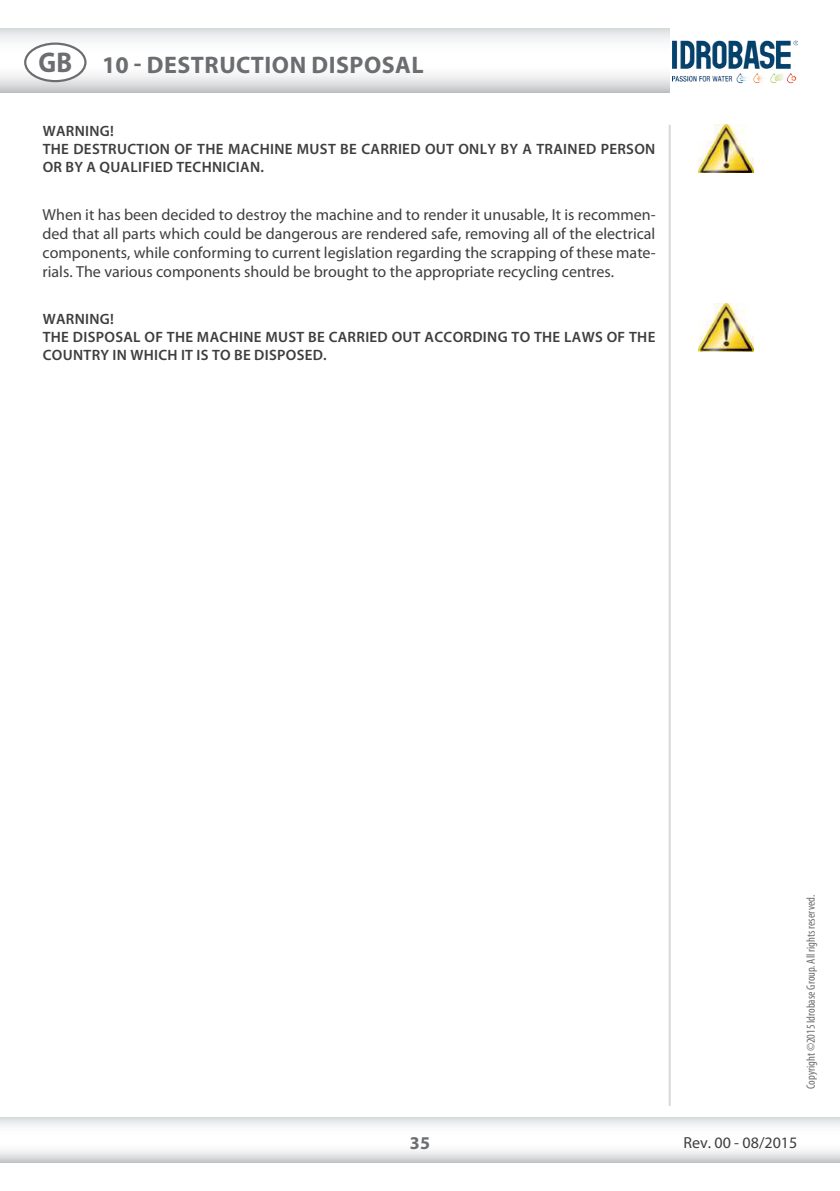
<style>
.page{position:relative;width:840px;height:1191px;background:#fff}
.page>*{position:absolute;margin:0;border:0;box-sizing:border-box;transform-origin:0 0}
.t1{font:700 24px "Myriad Pro";letter-spacing:.02em;color:#6c6d70}
.t2{font:700 18px "Myriad Pro";color:#6c6d70}
.t3{font:16px/19.2px "Myriad Pro";color:#3e3e3f;text-align:justify}
.t4{font:600 15px/18px "Myriad Pro";letter-spacing:.02em;color:#3e3e3f}
.t5{font:condensed 12px "Myriad Pro";color:#6c6d70}
.s1{font-size:28.6px}
</style>
<div class="page">
<svg style="left:0;top:1117px;width:839px;height:45px"></svg>
<hr style="left:668px;top:125px;width:2px;height:981px;background:#d6d9da">
<svg style="left:0;top:28px;width:669px;height:64px"></svg>
<img style="left:672px;top:40px;width:125px;height:44px">
<img style="left:698px;top:303px;width:55px;height:48px">
<div style="left:25px;top:44px;width:60px;height:37px;background:#fff;border-radius:50%"></div>
<div style="left:24px;top:43px;width:62px;height:39px;border:2px solid #6c6d70;border-radius:50%"></div>
<img style="left:698px;top:125px;width:55px;height:48px">
<h1 class="t1" style="left:39px;top:49px;width:123px"><span class="s1">GB</span> 10 - DES</h1>
<h1 class="t1" style="left:191px;top:49px;width:161px">TRUCTION DISPOSAL</h1>
<p class="t4" style="left:43px;top:122px;width:94px">WARNING!<br>THE DESTRUCTION</p>
<p class="t4" style="left:174px;top:140px;width:33px">OF THE</p>
<p class="t4" style="left:228px;top:140px;width:143px">MACHINE MUST BE CARRIED</p>
<p class="t4" style="left:425px;top:140px;width:220px">OUT ON LY BY A TRAINED PERSON</p>
<p class="t4" style="left:43px;top:158px;width:116px">OR BY A QUALIFIED</p>
<p class="t4" style="left:176px;top:158px;width:10px">TECHNICIAN</p>
<p class="t4" style="left:260px;top:158px;width:5px">.</p>
<p class="t3" style="left:43px;top:204px;width:614px">When it has been decided to destroy the machine and to render it unusable, It is recommen&shy;ded that all parts which could be dangerous are rendered safe, removing all of the electrical components, while conforming to current legislation regarding the scrapping of these mate&shy;rials. The various components should be brought to the appropriate recycling centres.</p>
<p class="t4" style="left:43px;top:309px;width:613px">WARNING!<br>THE DISPOSAL OF THE MACHINE MUST BE CARRIED OUT ACCORDING TO THE LAWS OF THE<br>COUNTRY IN WHICH IT IS TO BE DISPOSED.</p>
<p class="t5" style="left:803px;top:1089px;width:195px;rotate:-90deg">Copyright ©2015 Idrobase Group. All rights reserved.</p>
<p class="t2" style="left:410px;top:1131px;width:21px">35</p>
<p class="t3" style="left:683px;top:1132px;width:115px">Rev. 00 - 08/2015</p>
</div>
